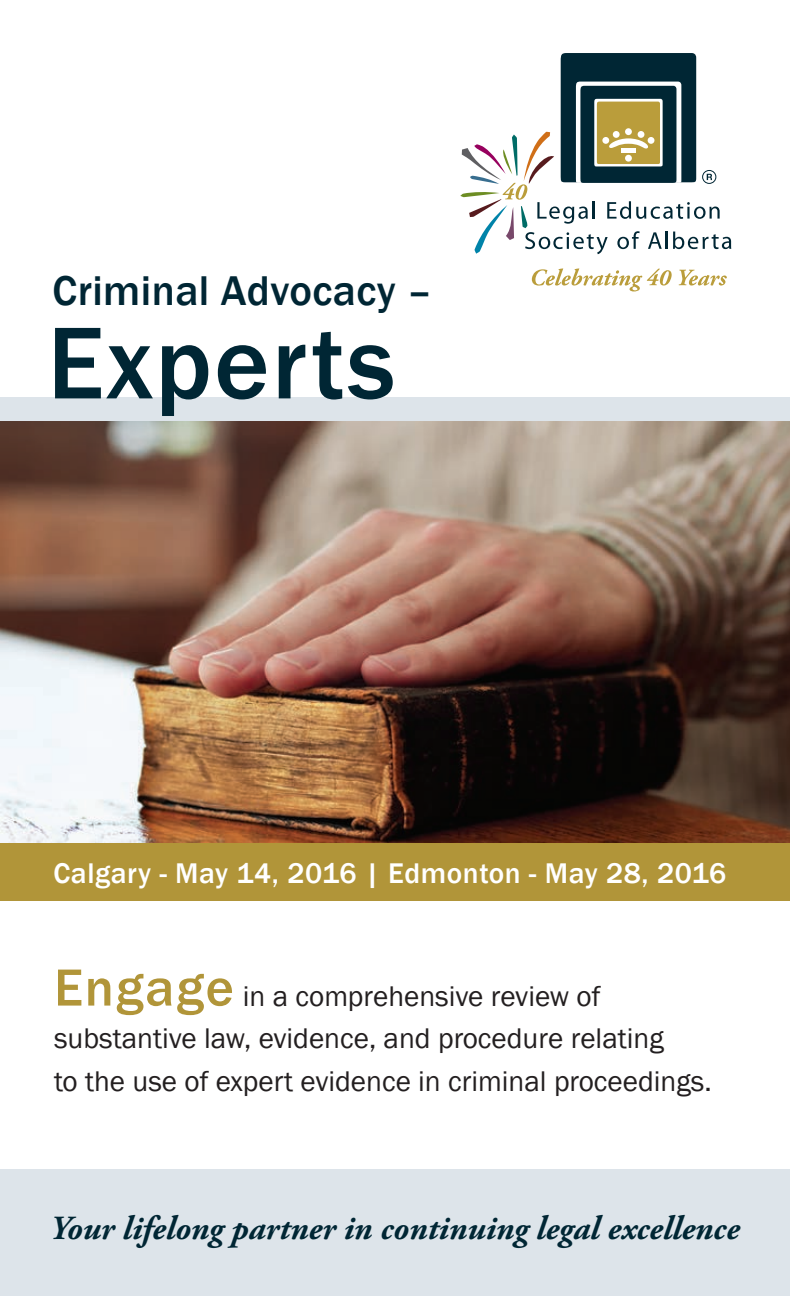
<style>
.page{position:relative;width:790px;height:1296px;background:#fff}
.page>*{position:absolute;margin:0;border:0;box-sizing:border-box;transform-origin:0 0}
.t1{font:500 105.75px "Franklin Gothic";letter-spacing:.02em;color:#002634}
.t2{font:500 42.75px "Franklin Gothic";letter-spacing:.01em;color:#002634}
.t3{font:italic 700 33.75px "Adobe Garamond Pro";color:#002634}
.t4{font:29.25px/42.8px "Franklin Gothic";color:#231f20}
.t5{font:500 29.25px "Franklin Gothic";letter-spacing:.02em;color:#fff}
.s1{font-weight:500;font-size:54px;color:#b19539}
</style>
<div class="page">
<div style="left:0;top:397px;width:790px;height:29px;background:#dde4ea"></div>
<div style="left:0;top:1170px;width:790px;height:126px;background:#dde4ea"></div>
<div style="left:0;top:838px;width:790px;height:63px;background:#b19539"></div>
<svg style="left:532px;top:268px;width:139px;height:23px"></svg>
<svg style="left:678px;top:270px;width:49px;height:16px"></svg>
<svg style="left:460px;top:53px;width:271px;height:201px"></svg>
<img style="left:0;top:421px;width:790px;height:421px">
<h2 class="t2" style="left:53px;top:265px;width:381px">Criminal Advocacy –</h2>
<h1 class="t1" style="left:47px;top:298px;width:349px">Experts</h1>
<p class="t5" style="left:53px;top:855px;width:674px">Calgary - May 14, 2016 | Edmonton - May 28, 2016</p>
<p class="t4" style="left:54px;top:975px;width:659px"><span class="s1">Engage</span> in a comprehensive review of substantive law, evidence, and procedure relating<br>to the use of expert evidence in criminal proceedings.</p>
<p class="t3" style="left:50px;top:1209px;width:691px">Your lifelong partner in continuing legal excellence</p>
</div>
